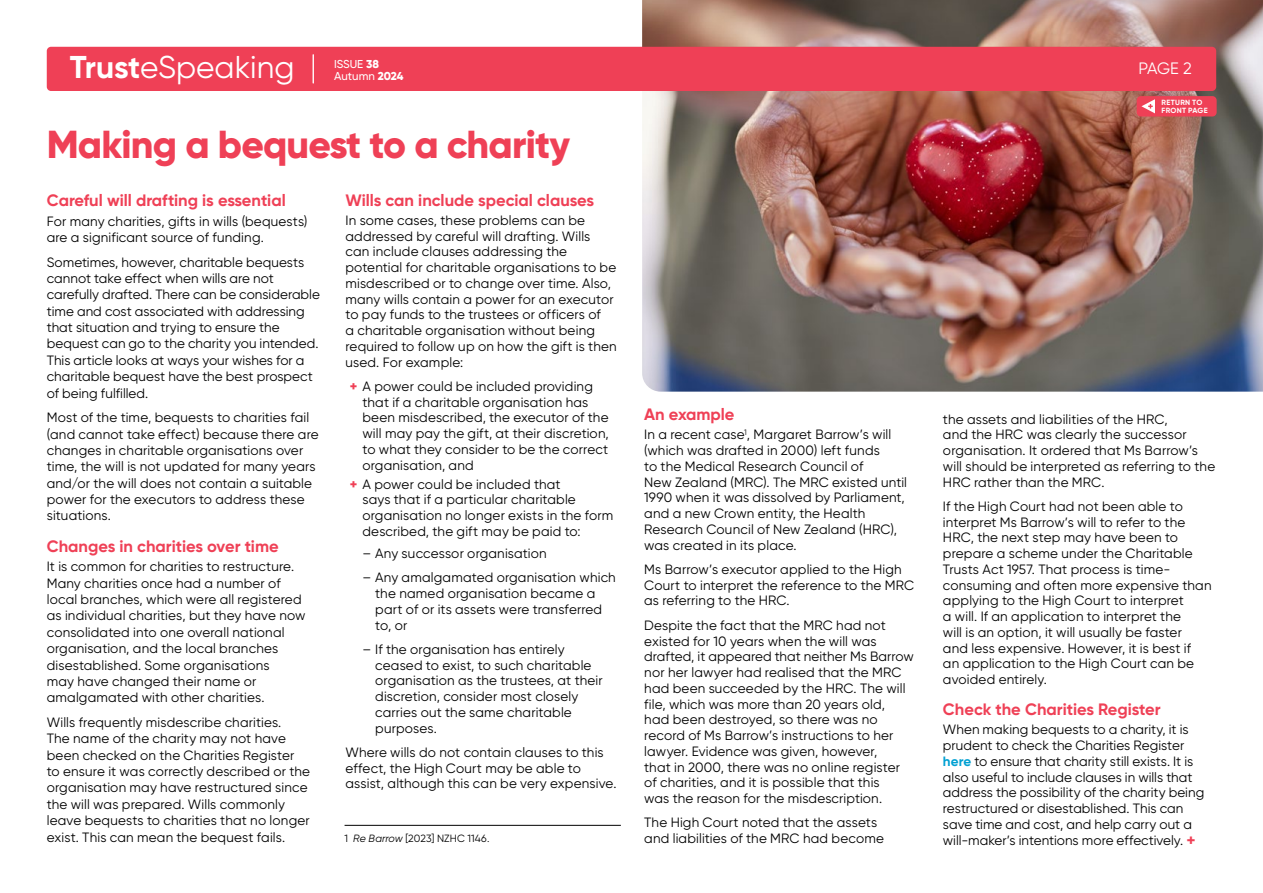
<style>
.page{position:relative;width:1263px;height:893px;background:#fff}
.page>*{position:absolute;margin:0;border:0;box-sizing:border-box;transform-origin:0 0}
.t1{font:800 39px "Gilroy";letter-spacing:-.02em;color:#ef4056}
.t2{font:31.5px "Gilroy";color:#fff}
.t3{font:700 16.5px "Gilroy";color:#ef4056}
.t4{font:16.5px "Gilroy";color:#fff}
.t5{font:13.5px/15.8px "Gilroy";letter-spacing:.01em;color:#000}
.t6{font:500 11.4px/12.5px "Gilroy";color:#fff}
.t7{font:10.5px "Gilroy";letter-spacing:.01em;color:#000}
.t8{font:700 7.5px/7.5px "Gilroy";letter-spacing:.035em;color:#fff}
.s1{font-weight:700}
.s2{font-weight:800}
.s3{font-weight:800;color:#ef4056}
.s4{font-style:italic}
.s5{font-weight:700;color:#00a0d2}
.s6{font-weight:700;font-size:16.5px;color:#ef4056}
</style>
<div class="page">
<img style="left:642px;top:0;width:621px;height:392px">
<div style="left:47px;top:47px;width:1169px;height:44px;background:#ef4056;border-radius:4px"></div>
<svg style="left:313px;top:55px;width:1px;height:28px"></svg>
<div style="left:1137px;top:96px;width:79px;height:21px;background:#ef4056;border-radius:4px"></div>
<svg style="left:1141px;top:99px;width:14px;height:14px"></svg>
<hr style="left:345px;top:825px;width:276px;height:1px;background:#000">
<h2 class="t2" style="left:70px;top:48px;width:226px"><span class="s1">Trust</span>eSpeaking</h2>
<p class="t4" style="left:1138px;top:58px;width:55px">PAGE 2</p>
<p class="t6" style="left:334px;top:57px;width:71px">ISSUE <span class="s2">38<br></span>Autumn <span class="s2">2024</span></p>
<h1 class="t1" style="left:47px;top:119px;width:525px">Making a bequest to a charity</h1>
<p class="t3" style="left:47px;top:190px;width:240px">Careful will drafting is essential</p>
<p class="t5" style="left:47px;top:212px;width:262px;line-height:16.4px">For many charities, gifts in wills (bequests) are a significant source of funding.</p>
<p class="t5" style="left:47px;top:254px;width:275px;line-height:16.4px">Sometimes, however, charitable bequests cannot take effect when wills are not carefully drafted. There can be considerable time and cost associated with addressing that situation and trying to ensure the bequest can go to the charity you intended.<br>This article looks at ways your wishes for a charitable bequest have the best prospect of being fulfilled.</p>
<p class="t5" style="left:47px;top:409px;width:273px;line-height:16.4px">Most of the time, bequests to charities fail (and cannot take effect) because there are changes in charitable organisations over time, the will is not updated for many years and/or the will does not contain a suitable power for the executors to address these situations.</p>
<p class="t3" style="left:47px;top:536px;width:233px">Changes in charities over time</p>
<p class="t5" style="left:47px;top:558px;width:260px;line-height:16.4px">It is common for charities to restructure.<br>Many charities once had a number of local branches, which were all registered as individual charities, but they have now consolidated into one overall national organisation, and the local branches disestablished. Some organisations<br>may have changed their name or amalgamated with other charities.</p>
<p class="t5" style="left:47px;top:714px;width:265px;line-height:16.4px">Wills frequently misdescribe charities.<br>The name of the charity may not have been checked on the Charities Register to ensure it was correctly described or the organisation may have restructured since the will was prepared. Wills commonly leave bequests to charities that no longer exist. This can mean the bequest fails.</p>
<p class="t3" style="left:345px;top:190px;width:250px">Wills can include special clauses</p>
<p class="t5" style="left:345px;top:212px;width:273px">In some cases, these problems can be addressed by careful will drafting. Wills can include clauses addressing the potential for charitable organisations to be misdescribed or to change over time. Also, many wills contain a power for an executor to pay funds to the trustees or officers of<br>a charitable organisation without being required to follow up on how the gift is then used. For example:</p>
<p class="t5" style="left:362px;top:378px;width:248px;text-indent:-13px"><span class="s3">+</span> A power could be included providing that if a charitable organisation has been misdescribed, the executor of the will may pay the gift, at their discretion, to what they consider to be the correct organisation, and</p>
<p class="t5" style="left:362px;top:476px;width:252px;text-indent:-13px"><span class="s3">+</span> A power could be included that<br>says that if a particular charitable organisation no longer exists in the form described, the gift may be paid to:</p>
<p class="t5" style="left:362px;top:545px;width:186px">– Any successor organisation</p>
<p class="t5" style="left:375px;top:570px;width:242px;text-indent:-13px">– Any amalgamated organisation which the named organisation became a part of or its assets were transferred to, or</p>
<p class="t5" style="left:375px;top:641px;width:229px;text-indent:-13px">– If the organisation has entirely ceased to exist, to such charitable organisation as the trustees, at their discretion, consider most closely carries out the same charitable purposes.</p>
<p class="t5" style="left:345px;top:744px;width:272px">Where wills do not contain clauses to this effect, the High Court may be able to assist, although this can be very expensive.</p>
<p class="t7" style="left:344px;top:832px;width:147px">1 <span class="s4">Re Barrow</span> [2023] NZHC 1146.</p>
<p class="t3" style="left:644px;top:404px;width:92px">An example</p>
<p class="t5" style="left:644px;top:427px;width:264px">In a recent case<sup>1</sup>, Margaret Barrow’s will (which was drafted in 2000) left funds<br>to the Medical Research Council of<br>New Zealand (MRC). The MRC existed until 1990 when it was dissolved by Parliament, and a new Crown entity, the Health Research Council of New Zealand (HRC), was created in its place.</p>
<p class="t5" style="left:644px;top:561px;width:271px">Ms Barrow’s executor applied to the High<br>Court to interpret the reference to the MRC as referring to the HRC.</p>
<p class="t5" style="left:644px;top:617px;width:271px">Despite the fact that the MRC had not existed for 10 years when the will was drafted, it appeared that neither Ms Barrow nor her lawyer had realised that the MRC had been succeeded by the HRC. The will file, which was more than 20 years old,<br>had been destroyed, so there was no record of Ms Barrow’s instructions to her lawyer. Evidence was given, however,<br>that in 2000, there was no online register of charities, and it is possible that this<br>was the reason for the misdescription.</p>
<p class="t5" style="left:644px;top:815px;width:241px">The High Court noted that the assets and liabilities of the MRC had become</p>
<p class="t8" style="left:1161px;top:99px;width:48px">RETURN TO<br>FRONT PAGE</p>
<p class="t5" style="left:943px;top:411px;width:274px">the assets and liabilities of the HRC,<br>and the HRC was clearly the successor organisation. It ordered that Ms Barrow’s will should be interpreted as referring to the HRC rather than the MRC.</p>
<p class="t5" style="left:943px;top:498px;width:270px">If the High Court had not been able to interpret Ms Barrow’s will to refer to the HRC, the next step may have been to prepare a scheme under the Charitable Trusts Act 1957. That process is time&shy;consuming and often more expensive than applying to the High Court to interpret<br>a will. If an application to interpret the<br>will is an option, it will usually be faster<br>and less expensive. However, it is best if<br>an application to the High Court can be avoided entirely.</p>
<p class="t3" style="left:943px;top:699px;width:219px">Check the Charities Register</p>
<p class="t5" style="left:943px;top:722px;width:263px">When making bequests to a charity, it is prudent to check the Charities Register <span class="s5">here</span> to ensure that charity still exists. It is also useful to include clauses in wills that address the possibility of the charity being restructured or disestablished. This can save time and cost, and help carry out a will-maker’s intentions more effectively. <span class="s6">+</span></p>
</div>
